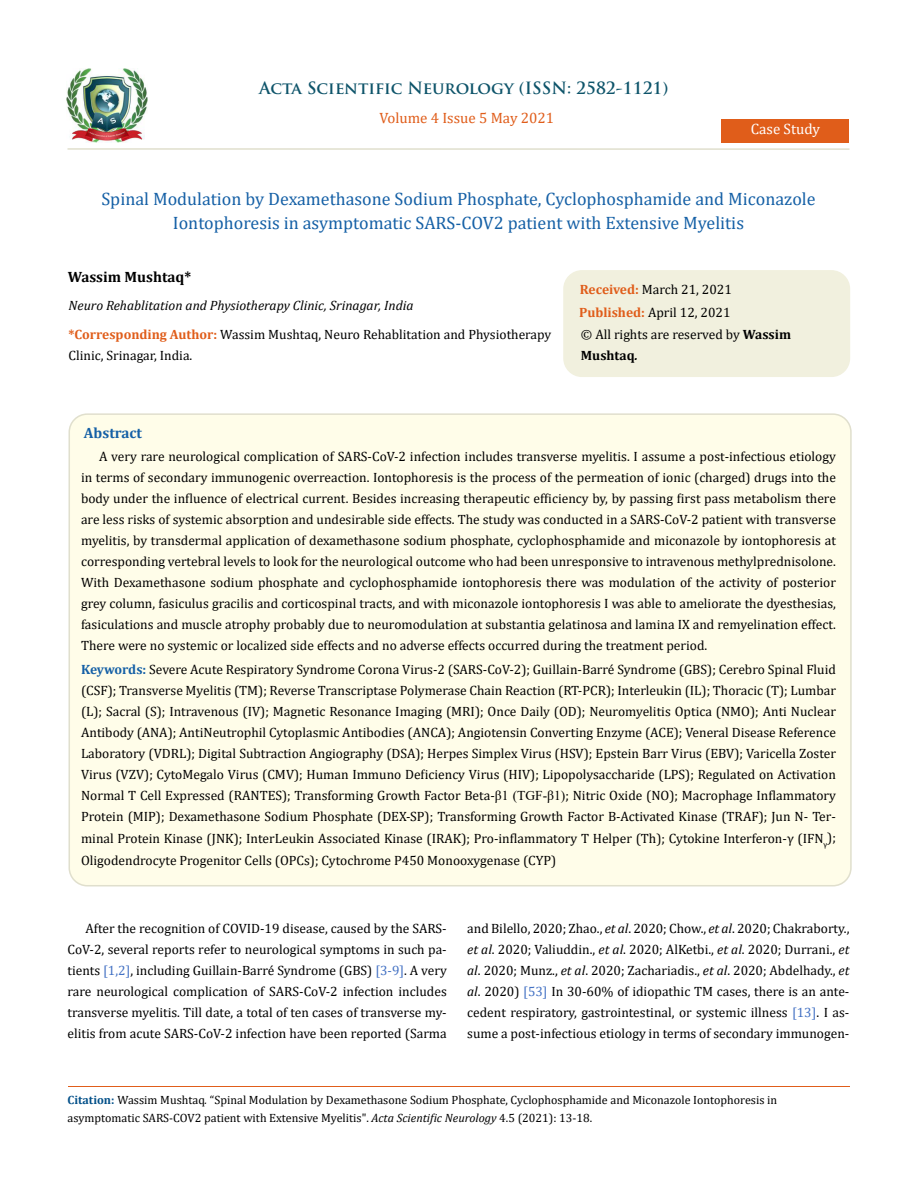
<style>
.page{position:relative;width:917px;height:1188px;background:#fff}
.page>*{position:absolute;margin:0;border:0;box-sizing:border-box;transform-origin:0 0}
.t1{font:18px/24px "Cambria";color:#1560a6;text-align:center}
.t2{font:700 16.5px "Trajan Pro";color:#0e546a}
.t3{font:15px "Cambria";color:#e05d1a}
.t4{font:700 15px "Cambria";color:#000}
.t5{font:15px "Cambria";color:#fff}
.t6{font:700 15px "Cambria";color:#1560a6}
.t7{font:13.5px/21px "Cambria";color:#000;text-align:justify}
.t8{font:italic 13.5px/29.1px "Cambria";color:#000}
.t9{font:12px/18px "Cambria";color:#000}
.s1{font-weight:700;font-style:normal;color:#e05d1a}
.s2{font-style:normal}
.s3{font-weight:700;color:#e05d1a}
.s4{font-weight:700}
.s5{font-weight:700;font-style:italic}
.s6{font-weight:700;color:#1560a6}
.s7{font-family:"Times New Roman"}
.s8{color:#4472c4}
.s9{font-style:italic}
.s10{font-weight:700;color:#035089}
</style>
<div class="page">
<img style="left:67px;top:68px;width:80px;height:74px">
<div style="left:721px;top:119px;width:128px;height:23px;background:#e05d1a"></div>
<div style="left:564px;top:271px;width:285px;height:105px;background:#f1f0de;border-radius:18px"></div>
<div style="left:563px;top:270px;width:287px;height:107px;border:2px solid #f1f0de;border-radius:18px"></div>
<div style="left:69px;top:414px;width:781px;height:472px;background:#fffde9;border-radius:18px"></div>
<hr style="left:68px;top:1087px;width:781px;height:1px;background:#e05d1a">
<hr style="left:67px;top:148px;width:782px;height:2px;background:#e0dfcd">
<p class="t2" style="left:259px;top:77px;width:411px">Acta Scientific Neurology (ISSN: 2582-1121)</p>
<p class="t3" style="left:379px;top:109px;width:176px">Volume 4 Issue 5 May 2021</p>
<p class="t5" style="left:750px;top:120px;width:71px">Case Study</p>
<h1 class="t1" style="left:101px;top:187px;width:715px">Spinal Modulation by Dexamethasone Sodium Phosphate, Cyclophosphamide and Miconazole<br>Iontophoresis in asymptomatic SARS-COV2 patient with Extensive Myelitis</h1>
<p class="t4" style="left:68px;top:267px;width:125px">Wassim Mushtaq*</p>
<p class="t8" style="left:68px;top:290px;width:484px">Neuro Rehablitation and Physiotherapy Clinic, Srinagar, India<br><span class="s1">*Corresponding Author:</span> <span class="s2">Wassim Mushtaq, Neuro Rehablitation and Physiotherapy</span></p>
<p class="t7" style="left:68px;top:344px;width:125px">Clinic, Srinagar, India.</p>
<p class="t7" style="left:579px;top:278px;width:154px;line-height:23px"><span class="s3">Received:</span> March 21, 2021<br><span class="s3">Published:</span> April 12, 2021</p>
<p class="t7" style="left:581px;top:323px;width:212px">© All rights are reserved by <span class="s4">Wassim<br>Mushtaq</span><span class="s5">.</span></p>
<p class="t6" style="left:84px;top:422px;width:60px">Abstract</p>
<p class="t7" style="left:81px;top:446px;width:756px;text-indent:18px">A very rare neurological complication of SARS-CoV-2 infection includes transverse myelitis. I assume a post-infectious etiology in terms of secondary immunogenic overreaction. Iontophoresis is the process of the permeation of ionic (charged) drugs into the body under the influence of electrical current. Besides increasing therapeutic efficiency by, by passing first pass metabolism there are less risks of systemic absorption and undesirable side effects. The study was conducted in a SARS-CoV-2 patient with transverse myelitis, by transdermal application of dexamethasone sodium phosphate, cyclophosphamide and miconazole by iontophoresis at corresponding vertebral levels to look for the neurological outcome who had been unresponsive to intravenous methylprednisolone.<br>With Dexamethasone sodium phosphate and cyclophosphamide iontophoresis there was modulation of the activity of posterior grey column, fasiculus gracilis and corticospinal tracts, and with miconazole iontophoresis I was able to ameliorate the dyesthesias, fasiculations and muscle atrophy probably due to neuromodulation at substantia gelatinosa and lamina IX and remyelination effect.<br>There were no systemic or localized side effects and no adverse effects occurred during the treatment period.</p>
<p class="t7" style="left:81px;top:659px;width:756px"><span class="s6">Keywords:</span> Severe Acute Respiratory Syndrome Corona Virus-2 (SARS-CoV-2); Guillain-Barré Syndrome (GBS); Cerebro Spinal Fluid (CSF); Transverse Myelitis (TM); Reverse Transcriptase Polymerase Chain Reaction (RT-PCR); Interleukin (IL); Thoracic (T); Lumbar (L); Sacral (S); Intravenous (IV); Magnetic Resonance Imaging (MRI); Once Daily (OD); Neuromyelitis Optica (NMO); Anti Nuclear Antibody (ANA); AntiNeutrophil Cytoplasmic Antibodies (ANCA); Angiotensin Converting Enzyme (ACE); Veneral Disease Reference Laboratory (VDRL); Digital Subtraction Angiography (DSA); Herpes Simplex Virus (HSV); Epstein Barr Virus (EBV); Varicella Zoster Virus (VZV); CytoMegalo Virus (CMV); Human Immuno Deficiency Virus (HIV); Lipopolysaccharide (LPS); Regulated on Activation Normal T Cell Expressed (RANTES); Transforming Growth Factor Beta-<span class="s7">β1 (TGF-β1)</span>; Nitric Oxide (NO); Macrophage Inflammatory Protein (MIP); Dexamethasone Sodium Phosphate (DEX-SP); Transforming Growth Factor B-Activated Kinase (TRAF); Jun N- Ter&shy;minal Protein Kinase (JNK); InterLeukin Associated Kinase (IRAK); Pro-inflammatory T Helper (Th); Cytokine Interferon-γ (IFN<sub>γ</sub>);</p>
<p class="t7" style="left:81px;top:850px;width:476px">Oligodendrocyte Progenitor Cells (OPCs); Cytochrome P450 Monooxygenase (CYP)</p>
<p class="t7" style="left:67px;top:918px;width:381px;text-indent:18px">After the recognition of COVID-19 disease, caused by the SARS-CoV-2, several reports refer to neurological symptoms in such pa&shy;tients <span class="s8">[1,2]</span>, including Guillain-Barré Syndrome (GBS) <span class="s8">[3-9]</span>. A very rare neurological complication of SARS-CoV-2 infection includes transverse myelitis. Till date, a total of ten cases of transverse my&shy;elitis from acute SARS-CoV-2 infection have been reported (Sarma</p>
<p class="t7" style="left:467px;top:918px;width:384px">and Bilello, 2020; Zhao., <span class="s9">et al</span>. 2020; Chow., <span class="s9">et al</span>. 2020; Chakraborty., <span class="s9">et al</span>. 2020; Valiuddin., <span class="s9">et al</span>. 2020; AlKetbi., <span class="s9">et al</span>. 2020; Durrani., <span class="s9">et al</span>. 2020; Munz., <span class="s9">et al</span>. 2020; Zachariadis., <span class="s9">et al</span>. 2020; Abdelhady., <span class="s9">et al</span>. 2020) <span class="s8">[53]</span> In 30-60% of idiopathic TM cases, there is an ante&shy;cedent respiratory, gastrointestinal, or systemic illness <span class="s8">[13]</span>. I as&shy;sume a post-infectious etiology in terms of secondary immunogen-</p>
<p class="t9" style="left:68px;top:1091px;width:711px"><span class="s10">Citation:</span> Wassim Mushtaq<span class="s9">.</span> “Spinal Modulation by Dexamethasone Sodium Phosphate, Cyclophosphamide and Miconazole Iontophoresis in asymptomatic SARS-COV2 patient with Extensive Myelitis". <span class="s9">Acta Scientific Neurology</span> 4.5 (2021): 13-18.</p>
</div>
